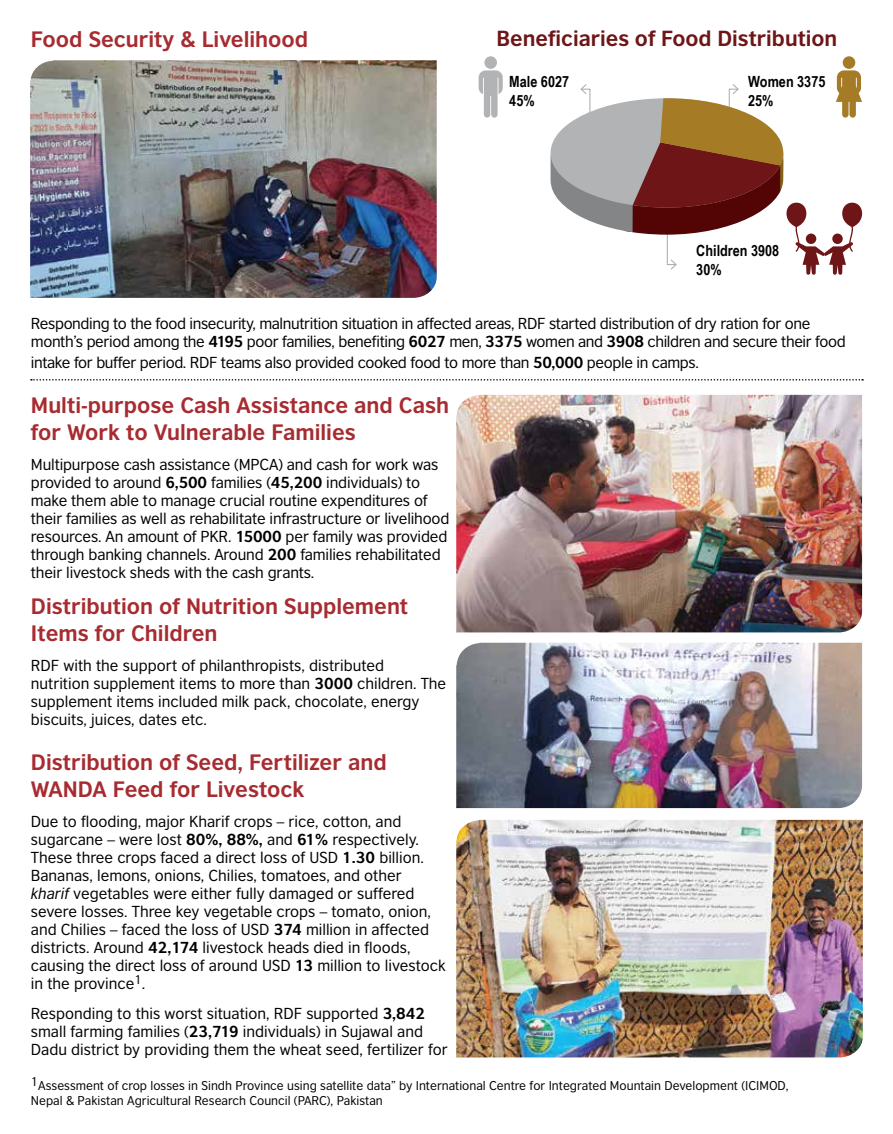
<style>
.page{position:relative;width:893px;height:1134px;background:#fff}
.page>*{position:absolute;margin:0;border:0;box-sizing:border-box;transform-origin:0 0}
.t1{font:700 21px/27px "British Council Sans";color:#a72c31}
.t2{font:700 20.55px "British Council Sans";color:#6e1517}
.t3{font:700 15.45px/18.5px "Arial Narrow";color:#000}
.t4{font:15px/18px "British Council Sans";color:#000}
.t5{font:15px/18px "British Council Sans";letter-spacing:-.025em;color:#000}
.t6{font:12px/14.4px "British Council Sans";color:#000}
.s1{font-weight:700}
.s2{font-style:italic}
</style>
<div class="page">
<img style="left:30px;top:60px;width:407px;height:238px">
<svg style="left:479px;top:70px;width:24px;height:48px"></svg>
<div style="left:484px;top:56px;width:13px;height:13px;background:#b1b3b4;border-radius:50%"></div>
<div style="left:843px;top:56px;width:12px;height:13px;background:#a57b25;border-radius:50%"></div>
<svg style="left:551px;top:70px;width:311px;height:205px"></svg>
<img style="left:456px;top:395px;width:406px;height:237px">
<img style="left:456px;top:643px;width:406px;height:165px">
<img style="left:456px;top:820px;width:407px;height:237px">
<svg style="left:31px;top:379px;width:832px;height:2px"></svg>
<h1 class="t1" style="left:31px;top:25px;width:279px">Food Security &amp; Livelihood</h1>
<h2 class="t2" style="left:497px;top:26px;width:342px">Beneficiaries of Food Distribution</h2>
<p class="t3" style="left:509px;top:72px;width:61px">Male 6027<br>45%</p>
<p class="t3" style="left:748px;top:72px;width:79px">Women 3375<br>25%</p>
<p class="t3" style="left:696px;top:241px;width:85px">Children 3908<br>30%</p>
<p class="t5" style="left:31px;top:314px;width:816px">Responding to the food insecurity, malnutrition situation in affected areas, RDF started distribution of dry ration for one month’s period among the <span class="s1">4195</span> poor families, benefiting <span class="s1">6027</span> men, <span class="s1">3375</span> women and <span class="s1">3908</span> children and secure their food</p>
<p class="t5" style="left:31px;top:353px;width:669px">intake for buffer period. RDF teams also provided cooked food to more than <span class="s1">50,000</span> people in camps.</p>
<h1 class="t1" style="left:31px;top:391px;width:420px">Multi-purpose Cash Assistance and Cash for Work to Vulnerable Families</h1>
<p class="t4" style="left:31px;top:455px;width:420px">Multipurpose cash assistance (MPCA) and cash for work was provided to around <span class="s1">6,500</span> families (<span class="s1">45,200</span> individuals) to make them able to manage crucial routine expenditures of their families as well as rehabilitate infrastructure or livelihood resources. An amount of PKR. <span class="s1">15000</span> per family was provided through banking channels. Around <span class="s1">200</span> families rehabilitated their livestock sheds with the cash grants.</p>
<h1 class="t1" style="left:31px;top:592px;width:379px">Distribution of Nutrition Supplement<br>Items for Children</h1>
<p class="t4" style="left:31px;top:656px;width:417px">RDF with the support of philanthropists, distributed nutrition supplement items to more than <span class="s1">3000</span> children. The supplement items included milk pack, chocolate, energy biscuits, juices, dates etc.</p>
<h1 class="t1" style="left:31px;top:748px;width:357px">Distribution of Seed, Fertilizer and<br>WANDA Feed for Livestock</h1>
<p class="t4" style="left:31px;top:812px;width:416px">Due to flooding, major Kharif crops – rice, cotton, and sugarcane – were lost <span class="s1">80%, 88%,</span> and <span class="s1">61%</span> respectively.<br>These three crops faced a direct loss of USD <span class="s1">1.30</span> billion.<br>Bananas, lemons, onions, Chilies, tomatoes, and other<br><span class="s2">kharif</span> vegetables were either fully damaged or suffered severe losses. Three key vegetable crops – tomato, onion, and Chilies – faced the loss of USD <span class="s1">374</span> million in affected districts. Around <span class="s1">42,174</span> livestock heads died in floods, causing the direct loss of around USD <span class="s1">13</span> million to livestock in the province<sup>1</sup>.</p>
<p class="t4" style="left:31px;top:1004px;width:418px">Responding to this worst situation, RDF supported <span class="s1">3,842 </span>small farming families (<span class="s1">23,719</span> individuals) in Sujawal and<br>Dadu district by providing them the wheat seed, fertilizer for</p>
<p class="t6" style="left:31px;top:1078px;width:759px">1Assessment of crop losses in Sindh Province using satellite data” by International Centre for Integrated Mountain Development (ICIMOD,<br>Nepal &amp; Pakistan Agricultural Research Council (PARC), Pakistan</p>
</div>
